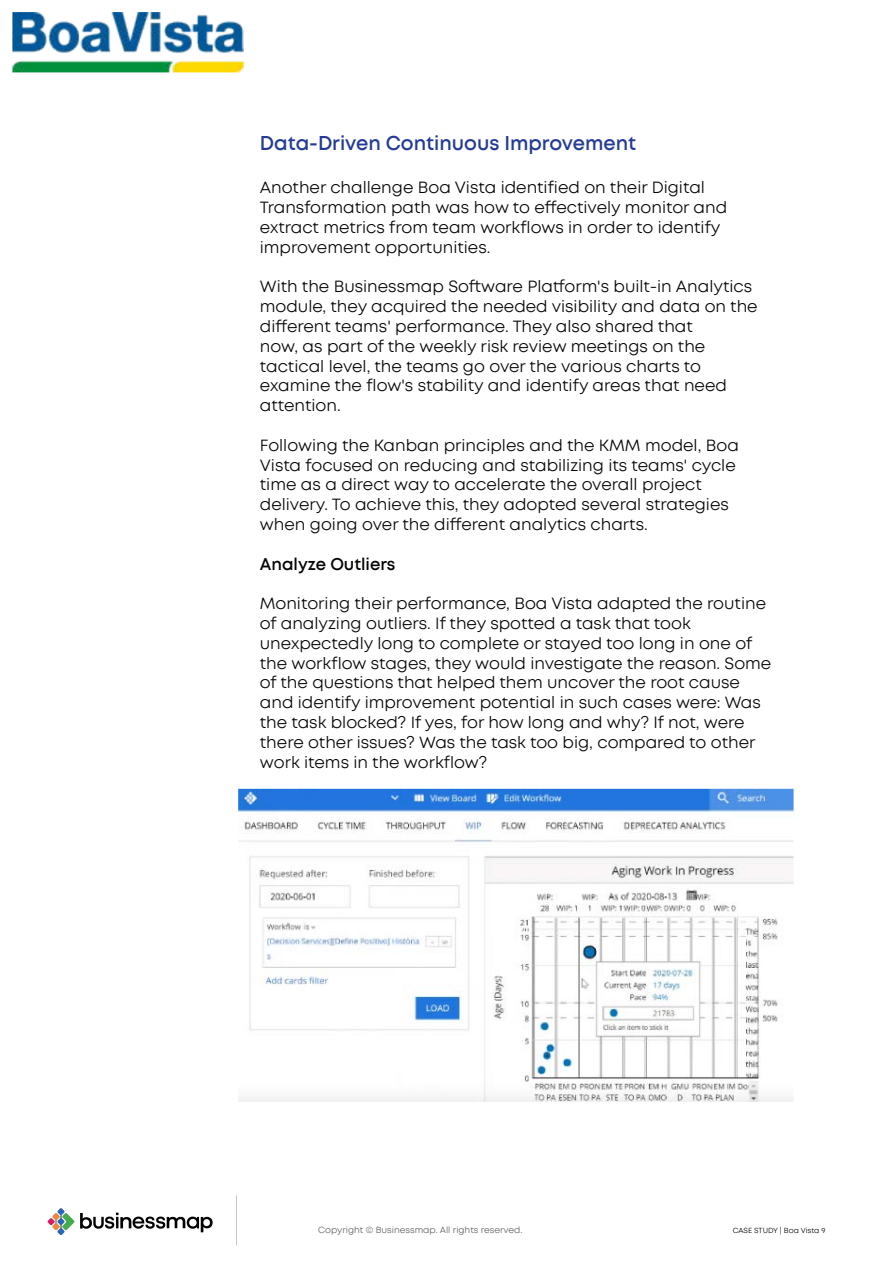
<style>
.page{position:relative;width:893px;height:1263px;background:#fff}
.page>*{position:absolute;margin:0;border:0;box-sizing:border-box;transform-origin:0 0}
.t1{font:600 19.5px "Mont";color:#243c96}
.t2{font:16.5px/19.8px "Mont";color:#050504}
.t3{font:600 16.5px "Mont";color:#050504}
.t4{font:9px "Mont";color:#5e5e5e}
.t5{font:7.5px "Mont";letter-spacing:-.005em;color:#050504}
</style>
<div class="page">
<img style="left:47px;top:1208px;width:166px;height:27px">
<img style="left:12px;top:12px;width:232px;height:61px">
<img style="left:238px;top:788px;width:556px;height:314px">
<p class="t1" style="left:260px;top:131px;width:378px">Data-Driven Continuous Improvement</p>
<p class="t2" style="left:260px;top:178px;width:469px">Another challenge Boa Vista identified on their Digital Transformation path was how to effectively monitor and extract metrics from team workflows in order to identify improvement opportunities.</p>
<p class="t2" style="left:260px;top:277px;width:499px">With the Businessmap Software Platform's built-in Analytics module, they acquired the needed visibility and data on the different teams' performance. They also shared that<br>now, as part of the weekly risk review meetings on the tactical level, the teams go over the various charts to examine the flow's stability and identify areas that need attention.</p>
<p class="t2" style="left:260px;top:435px;width:480px">Following the Kanban principles and the KMM model, Boa Vista focused on reducing and stabilizing its teams' cycle time as a direct way to accelerate the overall project delivery. To achieve this, they adopted several strategies when going over the different analytics charts.</p>
<p class="t3" style="left:260px;top:553px;width:137px">Analyze Outliers</p>
<p class="t2" style="left:260px;top:594px;width:513px">Monitoring their performance, Boa Vista adapted the routine of analyzing outliers. If they spotted a task that took unexpectedly long to complete or stayed too long in one of the workflow stages, they would investigate the reason. Some of the questions that helped them uncover the root cause and identify improvement potential in such cases were: Was the task blocked? If yes, for how long and why? If not, were there other issues? Was the task too big, compared to other work items in the workflow?</p>
<p class="t4" style="left:318px;top:1224px;width:206px">Copyright © Businessmap. All rights reserved.</p>
<p class="t5" style="left:733px;top:1225px;width:94px">CASE STUDY | Boa Vista 9</p>
</div>
